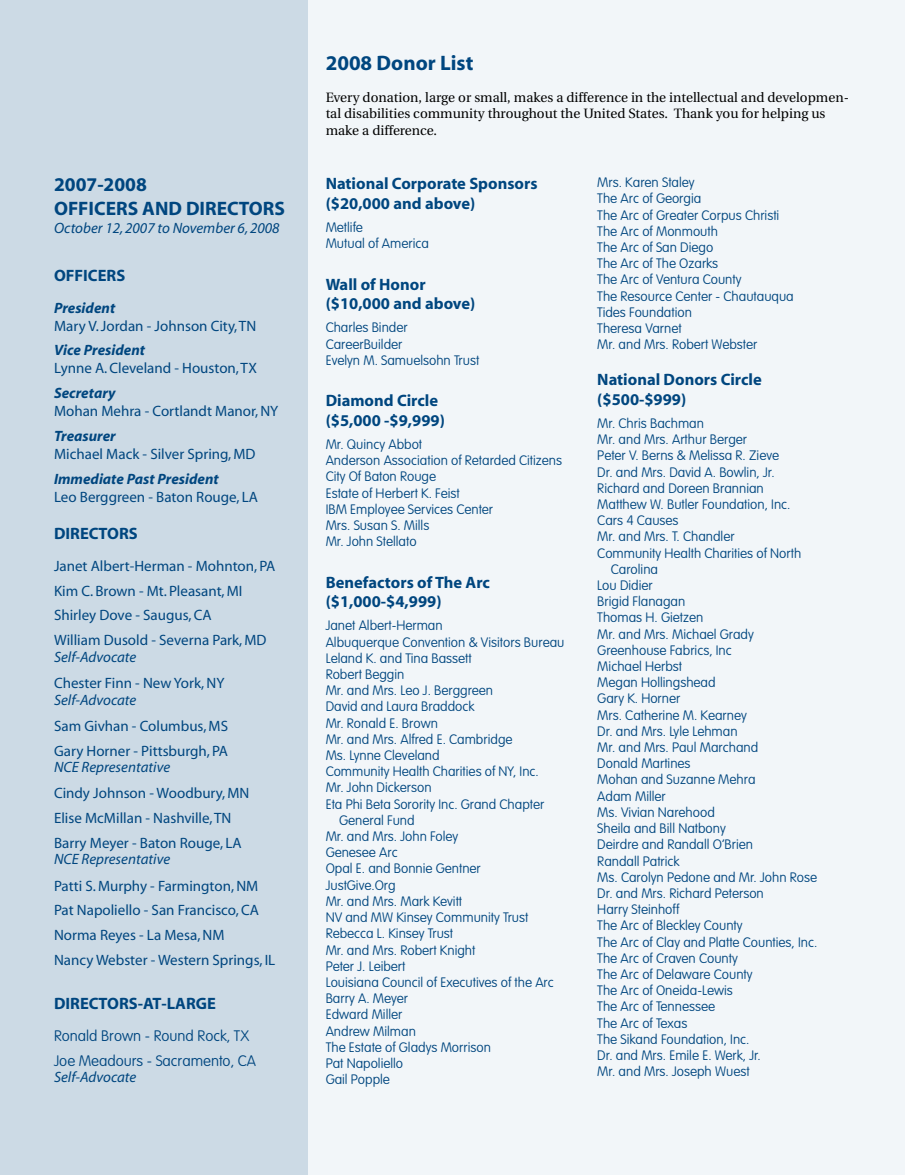
<style>
.page{position:relative;width:905px;height:1175px;background:#fff}
.page>*{position:absolute;margin:0;border:0;box-sizing:border-box;transform-origin:0 0}
.t1{font:700 21px "Myriad";color:#00467f}
.t2{font:700 19.5px/23.4px "Myriad";color:#00467f}
.t3{font:700 16.5px/19.8px "Myriad";color:#00467f}
.t4{font:15px/24.8px "Myriad";color:#00467f}
.t5{font:italic 15px "Myriad";color:#00467f}
.t6{font:italic 700 15px "Myriad";color:#00467f}
.t7{font:100 15px/24.8px "VAG Rounded";color:#00467f}
.t8{font:100 13.5px/16.2px "VAG Rounded";color:#00467f}
.t9{font:13.5px/16.2px "Utopia";color:#000}
</style>
<div class="page">
<div style="left:308px;top:0;width:596px;height:1174px;background:#f2f6f9"></div>
<div style="left:0;top:0;width:308px;height:1174px;background:#ccdae5"></div>
<h2 class="t2" style="left:54px;top:174px;width:232px">2007-2008<br>OFFICERS AND DIRECTORS</h2>
<p class="t5" style="left:54px;top:220px;width:227px">October 12, 2007 to November 6, 2008</p>
<p class="t3" style="left:54px;top:266px;width:73px">OFFICERS</p>
<p class="t6" style="left:54px;top:300px;width:63px">President</p>
<p class="t4" style="left:54px;top:314px;width:204px">Mary V. Jordan - Johnson City, TN</p>
<p class="t6" style="left:54px;top:342px;width:92px">Vice President</p>
<p class="t4" style="left:54px;top:356px;width:204px">Lynne A. Cleveland - Houston, TX</p>
<p class="t6" style="left:54px;top:385px;width:63px">Secretary</p>
<p class="t4" style="left:54px;top:399px;width:226px">Mohan Mehra - Cortlandt Manor, NY</p>
<p class="t6" style="left:54px;top:428px;width:63px">Treasurer</p>
<p class="t4" style="left:54px;top:442px;width:203px">Michael Mack - Silver Spring, MD</p>
<p class="t6" style="left:54px;top:471px;width:166px">Immediate Past President</p>
<p class="t4" style="left:54px;top:485px;width:205px">Leo Berggreen - Baton Rouge, LA</p>
<p class="t3" style="left:54px;top:524px;width:85px">DIRECTORS</p>
<p class="t4" style="left:54px;top:554px;width:223px">Janet Albert-Herman - Mohnton, PA<br>Kim C. Brown - Mt. Pleasant, MI<br>Shirley Dove - Saugus, CA<br>William Dusold - Severna Park, MD</p>
<p class="t5" style="left:54px;top:649px;width:84px">Self-Advocate</p>
<p class="t4" style="left:54px;top:671px;width:172px">Chester Finn - New York, NY</p>
<p class="t5" style="left:54px;top:692px;width:84px">Self-Advocate</p>
<p class="t4" style="left:54px;top:714px;width:175px">Sam Givhan - Columbus, MS<br>Gary Horner - Pittsburgh, PA</p>
<p class="t5" style="left:54px;top:759px;width:118px">NCE Representative</p>
<p class="t4" style="left:54px;top:781px;width:197px">Cindy Johnson - Woodbury, MN<br>Elise McMillan - Nashville, TN<br>Barry Meyer - Baton Rouge, LA</p>
<p class="t5" style="left:54px;top:851px;width:118px">NCE Representative</p>
<p class="t4" style="left:54px;top:873px;width:223px">Patti S. Murphy - Farmington, NM<br>Pat Napoliello - San Francisco, CA<br>Norma Reyes - La Mesa, NM<br>Nancy Webster - Western Springs, IL</p>
<p class="t3" style="left:54px;top:994px;width:163px">DIRECTORS-AT-LARGE</p>
<p class="t7" style="left:54px;top:1023px;width:203px">Ronald Brown - Round Rock, TX<br>Joe Meadours - Sacramento, CA</p>
<p class="t5" style="left:54px;top:1069px;width:84px">Self-Advocate</p>
<h1 class="t1" style="left:326px;top:52px;width:149px">2008 Donor List</h1>
<p class="t9" style="left:326px;top:90px;width:525px">Every donation, large or small, makes a difference in the intellectual and developmen&shy;tal disabilities community throughout the United States. Thank you for helping us make a difference.</p>
<p class="t3" style="left:326px;top:174px;width:213px">National Corporate Sponsors ($20,000 and above)</p>
<p class="t8" style="left:326px;top:219px;width:105px">Metlife<br>Mutual of America</p>
<p class="t3" style="left:326px;top:275px;width:151px">Wall of Honor ($10,000 and above)</p>
<p class="t8" style="left:326px;top:320px;width:155px">Charles Binder<br>CareerBuilder<br>Evelyn M. Samuelsohn Trust</p>
<p class="t3" style="left:326px;top:391px;width:121px">Diamond Circle ($5,000 -$9,999)</p>
<p class="t8" style="left:326px;top:436px;width:238px">Mr. Quincy Abbot<br>Anderson Association of Retarded Citizens<br>City Of Baton Rouge<br>Estate of Herbert K. Feist<br>IBM Employee Services Center<br>Mrs. Susan S. Mills<br>Mr. John Stellato</p>
<p class="t3" style="left:326px;top:572px;width:166px">Benefactors of The Arc ($1,000-$4,999)</p>
<p class="t8" style="left:326px;top:618px;width:118px">Janet Albert-Herman</p>
<p class="t8" style="left:326px;top:634px;width:240px">Albuquerque Convention &amp; Visitors Bureau</p>
<p class="t8" style="left:326px;top:650px;width:148px">Leland K. and Tina Bassett</p>
<p class="t8" style="left:326px;top:666px;width:80px">Robert Beggin</p>
<p class="t8" style="left:326px;top:683px;width:169px">Mr. and Mrs. Leo J. Berggreen</p>
<p class="t8" style="left:326px;top:699px;width:150px">David and Laura Braddock</p>
<p class="t8" style="left:326px;top:715px;width:114px">Mr. Ronald E. Brown</p>
<p class="t8" style="left:326px;top:731px;width:188px">Mr. and Mrs. Alfred E. Cambridge</p>
<p class="t8" style="left:326px;top:747px;width:115px">Ms. Lynne Cleveland</p>
<p class="t8" style="left:326px;top:764px;width:215px">Community Health Charities of NY, Inc.</p>
<p class="t8" style="left:326px;top:780px;width:107px">Mr. John Dickerson</p>
<p class="t8" style="left:326px;top:796px;width:220px">Eta Phi Beta Sorority Inc. Grand Chapter</p>
<p class="t8" style="left:339px;top:812px;width:77px">General Fund</p>
<p class="t8" style="left:326px;top:828px;width:134px">Mr. and Mrs. John Foley</p>
<p class="t8" style="left:326px;top:845px;width:74px">Genesee Arc</p>
<p class="t8" style="left:326px;top:861px;width:157px">Opal E. and Bonnie Gentner</p>
<p class="t8" style="left:326px;top:877px;width:71px">JustGive.Org</p>
<p class="t8" style="left:326px;top:893px;width:138px">Mr. and Mrs. Mark Kevitt</p>
<p class="t8" style="left:326px;top:909px;width:204px">NV and MW Kinsey Community Trust</p>
<p class="t8" style="left:326px;top:926px;width:129px">Rebecca L. Kinsey Trust</p>
<p class="t8" style="left:326px;top:942px;width:151px">Mr. and Mrs. Robert Knight</p>
<p class="t8" style="left:326px;top:958px;width:81px">Peter J. Leibert</p>
<p class="t8" style="left:326px;top:974px;width:230px">Louisiana Council of Executives of the Arc</p>
<p class="t8" style="left:326px;top:990px;width:84px">Barry A. Meyer</p>
<p class="t8" style="left:326px;top:1007px;width:78px">Edward Miller</p>
<p class="t8" style="left:326px;top:1023px;width:92px">Andrew Milman</p>
<p class="t8" style="left:326px;top:1039px;width:167px">The Estate of Gladys Morrison</p>
<p class="t8" style="left:326px;top:1055px;width:79px">Pat Napoliello</p>
<p class="t8" style="left:326px;top:1071px;width:66px">Gail Popple</p>
<p class="t8" style="left:597px;top:175px;width:198px">Mrs. Karen Staley<br>The Arc of Georgia<br>The Arc of Greater Corpus Christi<br>The Arc of Monmouth<br>The Arc of San Diego<br>The Arc of The Ozarks<br>The Arc of Ventura County<br>The Resource Center - Chautauqua<br>Tides Foundation<br>Theresa Varnet<br>Mr. and Mrs. Robert Webster</p>
<p class="t3" style="left:597px;top:370px;width:166px">National Donors Circle ($500-$999)</p>
<p class="t8" style="left:597px;top:415px;width:108px">Mr. Chris Bachman</p>
<p class="t8" style="left:597px;top:432px;width:151px">Mr. and Mrs. Arthur Berger</p>
<p class="t8" style="left:597px;top:448px;width:183px">Peter V. Berns &amp; Melissa R. Zieve</p>
<p class="t8" style="left:597px;top:464px;width:179px">Dr. and Mrs. David A. Bowlin, Jr.</p>
<p class="t8" style="left:597px;top:480px;width:168px">Richard and Doreen Brannian</p>
<p class="t8" style="left:597px;top:496px;width:195px">Matthew W. Butler Foundation, Inc.</p>
<p class="t8" style="left:597px;top:513px;width:83px">Cars 4 Causes</p>
<p class="t8" style="left:597px;top:529px;width:139px">Mr. and Mrs. T. Chandler</p>
<p class="t8" style="left:597px;top:545px;width:205px">Community Health Charities of North</p>
<p class="t8" style="left:610px;top:561px;width:49px">Carolina</p>
<p class="t8" style="left:597px;top:577px;width:57px">Lou Didier</p>
<p class="t8" style="left:597px;top:594px;width:90px">Brigid Flanagan</p>
<p class="t8" style="left:597px;top:610px;width:107px">Thomas H. Gietzen</p>
<p class="t8" style="left:597px;top:626px;width:158px">Mr. and Mrs. Michael Grady</p>
<p class="t8" style="left:597px;top:642px;width:136px">Greenhouse Fabrics, Inc</p>
<p class="t8" style="left:597px;top:658px;width:86px">Michael Herbst</p>
<p class="t8" style="left:597px;top:675px;width:120px">Megan Hollingshead</p>
<p class="t8" style="left:597px;top:691px;width:84px">Gary K. Horner</p>
<p class="t8" style="left:597px;top:707px;width:151px">Mrs. Catherine M. Kearney</p>
<p class="t8" style="left:597px;top:723px;width:142px">Dr. and Mrs. Lyle Lehman</p>
<p class="t8" style="left:597px;top:739px;width:162px">Mr. and Mrs. Paul Marchand</p>
<p class="t8" style="left:597px;top:756px;width:95px">Donald Martines</p>
<p class="t8" style="left:597px;top:772px;width:160px">Mohan and Suzanne Mehra</p>
<p class="t8" style="left:597px;top:788px;width:70px">Adam Miller</p>
<p class="t8" style="left:597px;top:804px;width:119px">Ms. Vivian Narehood</p>
<p class="t8" style="left:597px;top:820px;width:130px">Sheila and Bill Natbony</p>
<p class="t8" style="left:597px;top:837px;width:157px">Deirdre and Randall O’Brien</p>
<p class="t8" style="left:597px;top:853px;width:84px">Randall Patrick</p>
<p class="t8" style="left:597px;top:869px;width:221px">Ms. Carolyn Pedone and Mr. John Rose</p>
<p class="t8" style="left:597px;top:885px;width:168px">Dr. and Mrs. Richard Peterson</p>
<p class="t8" style="left:597px;top:901px;width:83px">Harry Steinhoff</p>
<p class="t8" style="left:597px;top:918px;width:147px">The Arc of Bleckley County</p>
<p class="t8" style="left:597px;top:934px;width:221px">The Arc of Clay and Platte Counties, Inc.</p>
<p class="t8" style="left:597px;top:950px;width:142px">The Arc of Craven County</p>
<p class="t8" style="left:597px;top:966px;width:157px">The Arc of Delaware County</p>
<p class="t8" style="left:597px;top:982px;width:137px">The Arc of Oneida-Lewis</p>
<p class="t8" style="left:597px;top:999px;width:119px">The Arc of Tennessee</p>
<p class="t8" style="left:597px;top:1015px;width:91px">The Arc of Texas</p>
<p class="t8" style="left:597px;top:1031px;width:154px">The Sikand Foundation, Inc.</p>
<p class="t8" style="left:597px;top:1047px;width:165px">Dr. and Mrs. Emile E. Werk, Jr.</p>
<p class="t8" style="left:597px;top:1063px;width:154px">Mr. and Mrs. Joseph Wuest</p>
</div>
